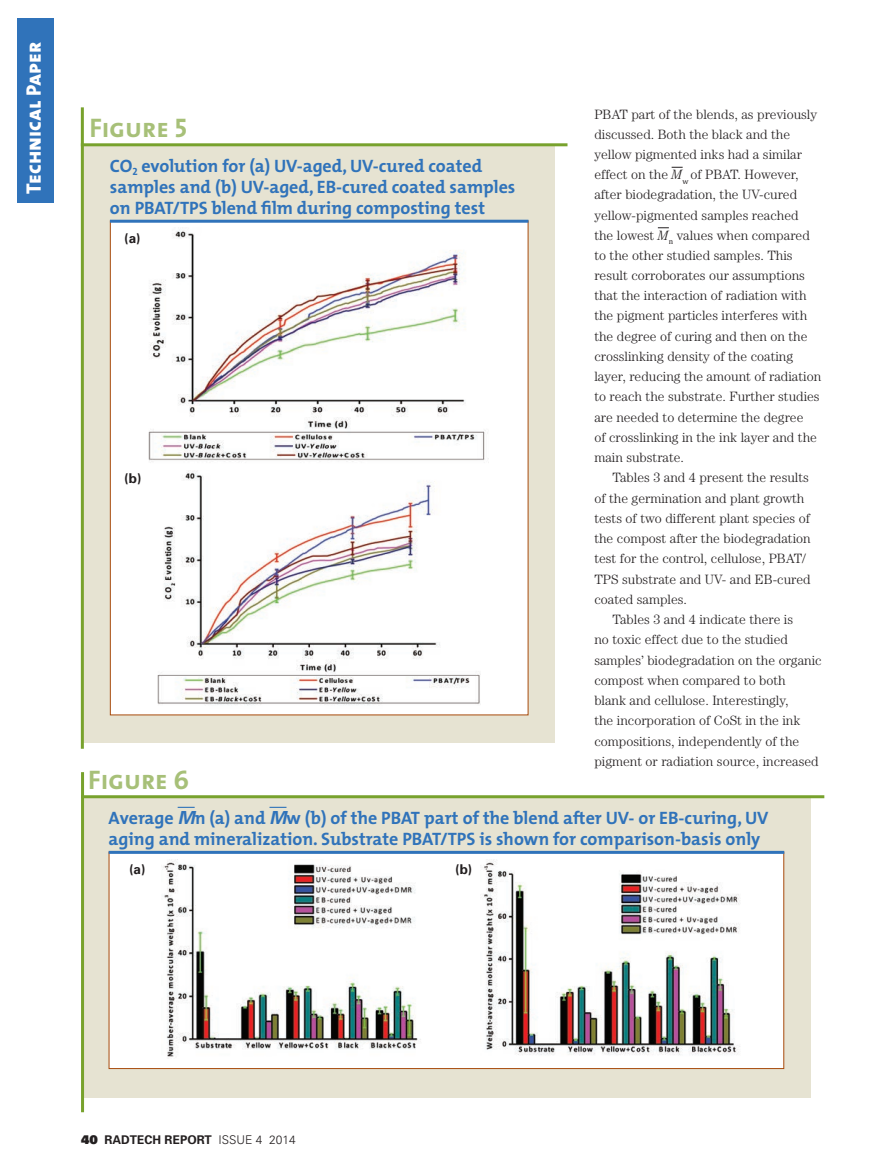
<style>
.page{position:relative;width:878px;height:1175px;background:#fff}
.page>*{position:absolute;margin:0;border:0;box-sizing:border-box;transform-origin:0 0}
.Figure_Table__name{font:27px "The Mix Bold Caps";color:#a7c078}
.t1{font:21px "The Mix Extra Bold Caps";color:#fff}
.Table_Head_Mix-7455b{font:700 18px/21px "The Mix";color:#3073ba}
.BODY_TEXT_Century{font:300 13.5px/20.2px "Century";color:#231f20}
.Table_txt_UniversBol{font:700 13.5px "Univers";color:#231f20}
.t2{font:700 12px "Univers";color:#231f20}
.s1{font-style:italic}
.s2{font-family:"Univers";font-style:italic}
.s3{font-weight:900}
.s4{font-weight:300}
</style>
<div class="page">
<div style="left:18px;top:18px;width:36px;height:185px;background:#3073ba"></div>
<div style="left:83px;top:145px;width:471px;height:597px;background:#e6e3d2"></div>
<div style="left:110px;top:220px;width:418px;height:495px;background:#fff;border:1px solid #a84b0d"></div>
<hr style="left:81px;top:143px;width:486px;height:3px;background:#78a22d">
<hr style="left:81px;top:107px;width:3px;height:641px;background:#78a22d">
<hr style="left:110px;top:220px;width:418px;height:3px;background:#3073ba">
<img style="left:148px;top:227px;width:341px;height:236px">
<img style="left:157px;top:471px;width:324px;height:234px">
<div style="left:83px;top:797px;width:727px;height:300px;background:#e6e3d2"></div>
<div style="left:109px;top:851px;width:675px;height:217px;background:#fff"></div>
<hr style="left:81px;top:795px;width:743px;height:3px;background:#78a22d">
<hr style="left:81px;top:772px;width:3px;height:340px;background:#78a22d">
<svg style="left:178px;top:806px;width:17px;height:2px"></svg>
<svg style="left:269px;top:806px;width:17px;height:2px"></svg>
<hr style="left:109px;top:851px;width:675px;height:3px;background:#3073ba">
<img style="left:163px;top:859px;width:258px;height:198px">
<img style="left:483px;top:860px;width:257px;height:195px">
<h2 class="t1" style="left:16px;top:193px;width:153px;rotate:-90deg">Technical Paper</h2>
<p class="Figure_Table__name" style="left:89px;top:106px;width:99px">Figure 5</p>
<p class="Table_Head_Mix-7455b" style="left:110px;top:155px;width:407px">CO<sub>2</sub> evolution for (a) UV-aged, UV-cured coated samples and (b) UV-aged, EB-cured coated samples on PBAT/TPS blend film during composting test</p>
<p class="Table_txt_UniversBol" style="left:124px;top:230px;width:18px">(a)</p>
<p class="Table_txt_UniversBol" style="left:124px;top:469px;width:19px">(b)</p>
<p class="BODY_TEXT_Century" style="left:594px;top:104px;width:228px">PBAT part of the blends, as previously discussed. Both the black and the yellow pigmented inks had a similar effect on the <span class="s1">M</span><sub>w</sub> of PBAT. However, after biodegradation, the UV-cured yellow-pigmented samples reached<br>the lowest <span class="s1">M</span><sub>n</sub> values when compared to the other studied samples. This result corroborates our assumptions that the interaction of radiation with the pigment particles interferes with the degree of curing and then on the crosslinking density of the coating layer, reducing the amount of radiation to reach the substrate. Further studies are needed to determine the degree<br>of crosslinking in the ink layer and the main substrate.</p>
<p class="BODY_TEXT_Century" style="left:594px;top:467px;width:218px;text-indent:18px">Tables 3 and 4 present the results of the germination and plant growth tests of two different plant species of the compost after the biodegradation test for the control, cellulose, PBAT/ TPS substrate and UV- and EB-cured coated samples.</p>
<p class="BODY_TEXT_Century" style="left:594px;top:609px;width:229px;text-indent:18px">Tables 3 and 4 indicate there is<br>no toxic effect due to the studied samples’ biodegradation on the organic compost when compared to both<br>blank and cellulose. Interestingly,<br>the incorporation of CoSt in the ink compositions, independently of the pigment or radiation source, increased</p>
<p class="Figure_Table__name" style="left:88px;top:757px;width:102px">Figure 6</p>
<p class="Table_Head_Mix-7455b" style="left:109px;top:806px;width:661px">Average <span class="s2">M</span>n (a) and <span class="s2">M</span>w (b) of the PBAT part of the blend after UV- or EB-curing, UV aging and mineralization. Substrate PBAT/TPS is shown for comparison-basis only</p>
<p class="Table_txt_UniversBol" style="left:129px;top:860px;width:18px">(a)</p>
<p class="Table_txt_UniversBol" style="left:455px;top:860px;width:19px">(b)</p>
<p class="t2" style="left:81px;top:1132px;width:216px"><span class="s3">40</span> RADTECH REPORT <span class="s4">ISSUE 4 2014</span></p>
</div>
